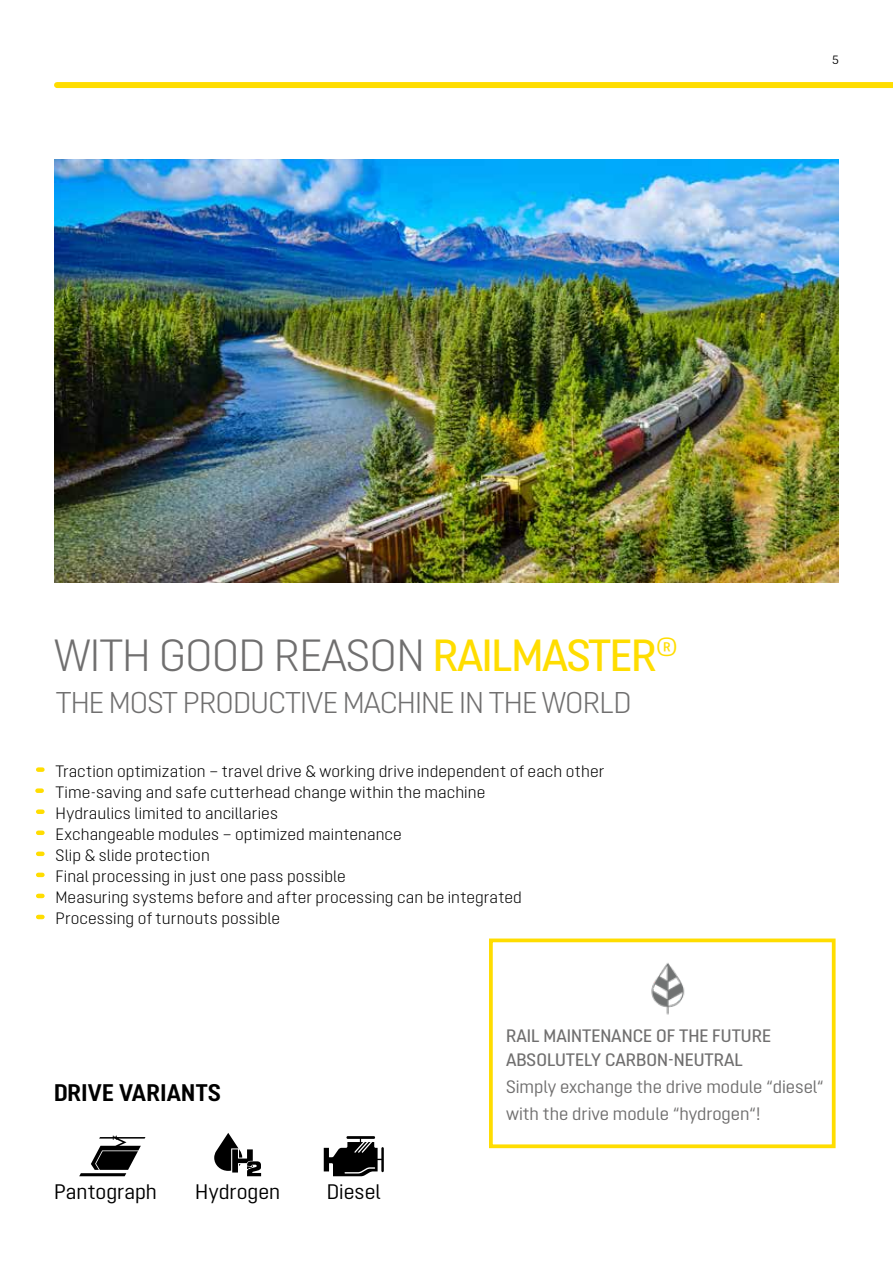
<style>
.page{position:relative;width:893px;height:1263px;background:#fff}
.page>*{position:absolute;margin:0;border:0;box-sizing:border-box;transform-origin:0 0}
.t1{font:300 45px "Opinion Pro";letter-spacing:-.02em;color:#706f6f}
.t2{font:300 30px "Opinion Pro";letter-spacing:-.03em;color:#706f6f}
.t3{font:700 24px "Opinion Pro";letter-spacing:.015em;color:#000}
.t4{font:21px "Opinion Pro";color:#000}
.t5{font:18px/27px "Opinion Pro";color:#706f6f}
.t6{font:500 18px/24px "Opinion Pro";color:#706f6f}
.t7{font:300 16.5px/21px "Opinion Pro";letter-spacing:.005em;color:#000}
.t8{font:12px "Opinion Pro";color:#000}
.s1{font-weight:500;color:#fd0}
</style>
<div class="page">
<div style="left:57px;top:82px;width:836px;height:6px;background:#fd0"></div>
<div style="left:489px;top:938px;width:347px;height:210px;border:4px solid #fd0"></div>
<img style="left:651px;top:963px;width:34px;height:52px">
<svg style="left:38px;top:894px;width:4px;height:4px"></svg>
<svg style="left:38px;top:767px;width:4px;height:5px"></svg>
<svg style="left:37px;top:788px;width:5px;height:5px"></svg>
<svg style="left:38px;top:809px;width:4px;height:5px"></svg>
<svg style="left:38px;top:830px;width:4px;height:5px"></svg>
<svg style="left:38px;top:851px;width:4px;height:5px"></svg>
<svg style="left:38px;top:873px;width:4px;height:4px"></svg>
<svg style="left:38px;top:915px;width:4px;height:4px"></svg>
<svg style="left:324px;top:1136px;width:60px;height:40px"></svg>
<svg style="left:79px;top:1135px;width:66px;height:41px"></svg>
<svg style="left:214px;top:1133px;width:47px;height:43px"></svg>
<img style="left:54px;top:159px;width:785px;height:424px">
<p class="t8" style="left:832px;top:53px;width:8px">5</p>
<h1 class="t1" style="left:54px;top:630px;width:625px">WITH GOOD REASON <span class="s1">RAILMASTER</span><sup>®</sup></h1>
<h2 class="t2" style="left:56px;top:685px;width:577px">THE MOST PRODUCTIVE MACHINE IN THE WORLD</h2>
<p class="t7" style="left:55px;top:760px;width:550px">Traction optimization – travel drive &amp; working drive independent of each other Time-saving and safe cutterhead change within the machine<br>Hydraulics limited to ancillaries<br>Exchangeable modules – optimized maintenance<br>Slip &amp; slide protection<br>Final processing in just one pass possible<br>Measuring systems before and after processing can be integrated Processing of turnouts possible</p>
<h3 class="t3" style="left:54px;top:1079px;width:168px">DRIVE VARIANTS</h3>
<p class="t4" style="left:54px;top:1179px;width:104px">Pantograph</p>
<p class="t4" style="left:195px;top:1179px;width:86px">Hydrogen</p>
<p class="t4" style="left:327px;top:1179px;width:55px">Diesel</p>
<p class="t6" style="left:506px;top:1023px;width:267px">RAIL MAINTENANCE OF THE FUTURE<br>ABSOLUTELY CARBON-NEUTRAL</p>
<p class="t5" style="left:506px;top:1073px;width:319px">Simply exchange the drive module “diesel“ with the drive module “hydrogen“!</p>
</div>
